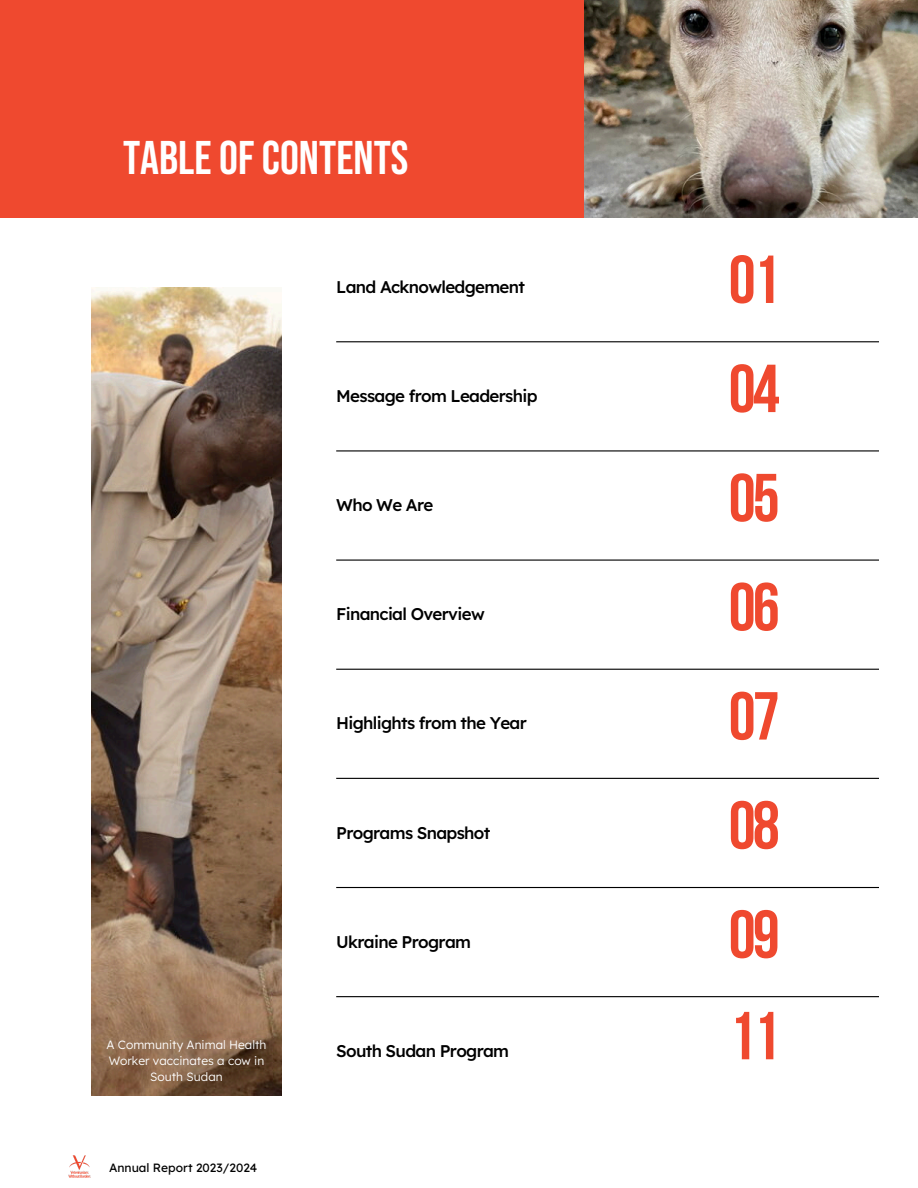
<style>
.page{position:relative;width:918px;height:1188px;background:#fff}
.page>*{position:absolute;margin:0;border:0;box-sizing:border-box;transform-origin:0 0}
.t1{font:700 67.8px "Bebas Neue";letter-spacing:-.04em;color:#ef492f}
.t2{font:47.25px "Bebas Neue";color:#fff}
.t3{font:500 16.95px "Lexend";letter-spacing:-.04em;color:#000}
.t4{font:300 12px/16px "Lexend";color:#fff;text-align:center}
.t5{font:12px "Lexend";color:#000}
</style>
<div class="page">
<hr style="left:336px;top:341px;width:543px;height:1px;background:#000">
<hr style="left:336px;top:450px;width:543px;height:1px;background:#000">
<hr style="left:336px;top:560px;width:543px;height:1px;background:#000">
<hr style="left:336px;top:669px;width:543px;height:1px;background:#000">
<hr style="left:336px;top:778px;width:543px;height:1px;background:#000">
<hr style="left:336px;top:887px;width:543px;height:1px;background:#000">
<hr style="left:336px;top:996px;width:543px;height:1px;background:#000">
<div style="left:0;top:0;width:918px;height:217px;background:#ef492f"></div>
<img style="left:92px;top:287px;width:189px;height:809px">
<img style="left:68px;top:1155px;width:23px;height:23px">
<img style="left:584px;top:0;width:334px;height:217px">
<h2 class="t2" style="left:123px;top:131px;width:287px">TABLE OF CONTENTS</h2>
<p class="t3" style="left:336px;top:276px;width:190px">Land Acknowledgement</p>
<p class="t3" style="left:336px;top:385px;width:203px">Message from Leadership</p>
<p class="t3" style="left:336px;top:494px;width:99px">Who We Are</p>
<p class="t3" style="left:336px;top:603px;width:150px">Financial Overview</p>
<p class="t3" style="left:336px;top:712px;width:192px">Highlights from the Year</p>
<p class="t3" style="left:336px;top:822px;width:156px">Programs Snapshot</p>
<h2 class="t4" style="left:107px;top:1037px;width:161px">A Community Animal Health<br>Worker vaccinates a cow in<br>South Sudan</h2>
<h2 class="t5" style="left:109px;top:1160px;width:150px">Annual Report 2023/2024</h2>
<p class="t3" style="left:336px;top:931px;width:136px">Ukraine Program</p>
<p class="t3" style="left:336px;top:1040px;width:174px">South Sudan Program</p>
<p class="t1" style="left:729px;top:252px;width:52px">01</p>
<h2 class="t1" style="left:729px;top:361px;width:52px">04</h2>
<h2 class="t1" style="left:729px;top:470px;width:52px">05</h2>
<h2 class="t1" style="left:729px;top:580px;width:52px">06</h2>
<h2 class="t1" style="left:729px;top:689px;width:52px">07</h2>
<h2 class="t1" style="left:729px;top:798px;width:52px">08</h2>
<h1 class="t1" style="left:729px;top:907px;width:52px">09</h1>
<p class="t1" style="left:729px;top:1008px;width:52px">11</p>
</div>
